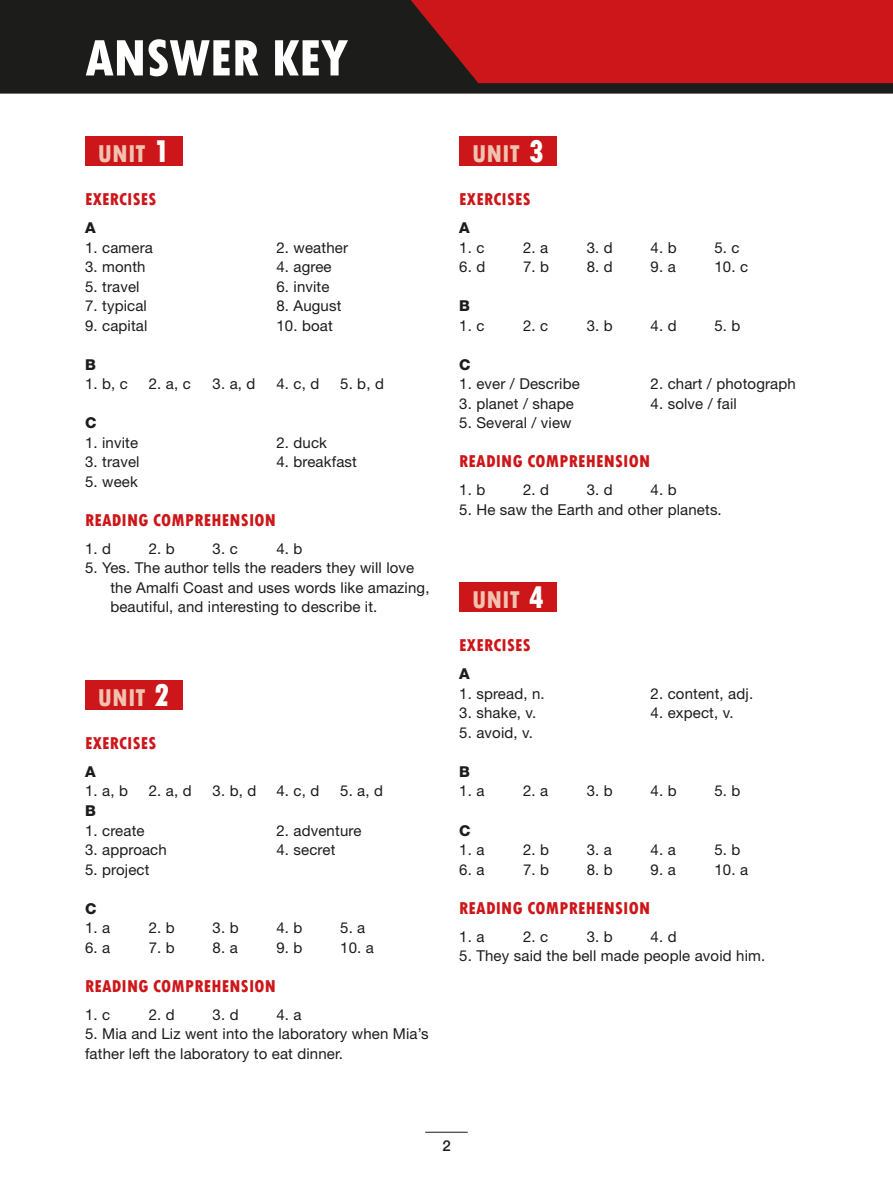
<style>
.page{position:relative;width:893px;height:1183px;background:#fff}
.page>*{position:absolute;margin:0;border:0;box-sizing:border-box;transform-origin:0 0}
.t1{font:800 condensed 54px "Tw Cen";letter-spacing:-.01em;color:#fff}
.t2{font:800 condensed 25.5px "Tw Cen";color:#f1c2af}
.t3{font:800 condensed 18px "Tw Cen";letter-spacing:.01em;color:#cd1619}
.t4{font:15px/19.5px "Helvetica Neue";letter-spacing:.01em;color:#1c1c1b}
.t5{font:800 15px "Helvetica Neue";color:#1c1c1b}
.t6{font:500 15px "Helvetica Neue";color:#1c1c1b}
.s1{font-size:33px;color:#fff}
</style>
<div class="page">
<svg style="left:0;top:0;width:893px;height:94px;background:#6b1a1b"></svg>
<div style="left:85px;top:136px;width:98px;height:30px;background:#cd1619"></div>
<div style="left:85px;top:680px;width:98px;height:29px;background:#cd1619"></div>
<div style="left:459px;top:136px;width:98px;height:30px;background:#cd1619"></div>
<div style="left:459px;top:582px;width:98px;height:30px;background:#cd1619"></div>
<hr style="left:425px;top:1131px;width:43px;height:1px;background:#1c1c1b">
<h1 class="t1" style="left:85px;top:26px;width:265px">ANSWER KEY</h1>
<h2 class="t2" style="left:98px;top:138px;width:74px">UNIT <span class="s1">1</span></h2>
<p class="t3" style="left:85px;top:188px;width:51px">EXERCISES</p>
<p class="t5" style="left:85px;top:219px;width:12px">A</p>
<p class="t4" style="left:85px;top:237px;width:69px">1. camera</p>
<p class="t4" style="left:276px;top:237px;width:73px">2. weather</p>
<p class="t4" style="left:85px;top:257px;width:62px">3. month</p>
<p class="t4" style="left:276px;top:257px;width:57px">4. agree</p>
<p class="t4" style="left:85px;top:276px;width:56px">5. travel</p>
<p class="t4" style="left:276px;top:276px;width:55px">6. invite</p>
<p class="t4" style="left:85px;top:296px;width:63px">7. typical</p>
<p class="t4" style="left:276px;top:296px;width:67px">8. August</p>
<p class="t4" style="left:85px;top:315px;width:64px">9. capital</p>
<p class="t4" style="left:276px;top:315px;width:58px">10. boat</p>
<p class="t5" style="left:85px;top:355px;width:12px">B</p>
<p class="t4" style="left:85px;top:374px;width:44px">1. b, c</p>
<p class="t4" style="left:149px;top:374px;width:44px">2. a, c</p>
<p class="t4" style="left:213px;top:374px;width:44px">3. a, d</p>
<p class="t4" style="left:276px;top:374px;width:44px">4. c, d</p>
<p class="t4" style="left:340px;top:374px;width:45px">5. b, d</p>
<p class="t5" style="left:85px;top:414px;width:13px">C</p>
<p class="t4" style="left:85px;top:432px;width:55px">1. invite</p>
<p class="t4" style="left:276px;top:432px;width:52px">2. duck</p>
<p class="t4" style="left:85px;top:452px;width:56px">3. travel</p>
<p class="t4" style="left:276px;top:452px;width:82px">4. breakfast</p>
<p class="t4" style="left:85px;top:471px;width:54px">5. week</p>
<p class="t3" style="left:85px;top:509px;width:192px">READING COMPREHENSION</p>
<p class="t4" style="left:85px;top:538px;width:28px">1. d</p>
<p class="t4" style="left:149px;top:538px;width:28px">2. b</p>
<p class="t4" style="left:213px;top:538px;width:27px">3. c</p>
<p class="t4" style="left:276px;top:538px;width:28px">4. b</p>
<p class="t4" style="left:110px;top:558px;width:321px;text-indent:-25px">5. Yes. The author tells the readers they will love the Amalfi Coast and uses words like amazing, beautiful, and interesting to describe it.</p>
<h2 class="t2" style="left:98px;top:682px;width:74px">UNIT <span class="s1">2</span></h2>
<p class="t3" style="left:85px;top:732px;width:51px">EXERCISES</p>
<p class="t5" style="left:85px;top:762px;width:12px">A</p>
<p class="t4" style="left:85px;top:781px;width:44px">1. a, b</p>
<p class="t4" style="left:149px;top:781px;width:44px">2. a, d</p>
<p class="t4" style="left:213px;top:781px;width:45px">3. b, d</p>
<p class="t4" style="left:276px;top:781px;width:44px">4. c, d</p>
<p class="t4" style="left:340px;top:781px;width:44px">5. a, d</p>
<p class="t5" style="left:85px;top:801px;width:12px">B</p>
<p class="t4" style="left:85px;top:820px;width:61px">1. create</p>
<p class="t4" style="left:276px;top:820px;width:87px">2. adventure</p>
<p class="t4" style="left:85px;top:839px;width:83px">3. approach</p>
<p class="t4" style="left:276px;top:839px;width:60px">4. secret</p>
<p class="t4" style="left:85px;top:859px;width:66px">5. project</p>
<p class="t5" style="left:85px;top:899px;width:13px">C</p>
<p class="t4" style="left:85px;top:917px;width:27px">1. a</p>
<p class="t4" style="left:149px;top:917px;width:28px">2. b</p>
<p class="t4" style="left:213px;top:917px;width:28px">3. b</p>
<p class="t4" style="left:276px;top:917px;width:28px">4. b</p>
<p class="t4" style="left:340px;top:917px;width:27px">5. a</p>
<p class="t4" style="left:85px;top:937px;width:27px">6. a</p>
<p class="t4" style="left:149px;top:937px;width:28px">7. b</p>
<p class="t4" style="left:213px;top:937px;width:27px">8. a</p>
<p class="t4" style="left:276px;top:937px;width:28px">9. b</p>
<p class="t4" style="left:340px;top:937px;width:35px">10. a</p>
<p class="t3" style="left:85px;top:974px;width:192px">READING COMPREHENSION</p>
<p class="t4" style="left:85px;top:1004px;width:27px">1. c</p>
<p class="t4" style="left:149px;top:1004px;width:28px">2. d</p>
<p class="t4" style="left:213px;top:1004px;width:28px">3. d</p>
<p class="t4" style="left:276px;top:1004px;width:27px">4. a</p>
<p class="t4" style="left:85px;top:1023px;width:345px">5. Mia and Liz went into the laboratory when Mia’s father left the laboratory to eat dinner.</p>
<h2 class="t2" style="left:472px;top:138px;width:74px">UNIT <span class="s1">3</span></h2>
<p class="t3" style="left:459px;top:188px;width:51px">EXERCISES</p>
<p class="t5" style="left:459px;top:219px;width:12px">A</p>
<p class="t4" style="left:459px;top:237px;width:27px">1. c</p>
<p class="t4" style="left:523px;top:237px;width:27px">2. a</p>
<p class="t4" style="left:587px;top:237px;width:28px">3. d</p>
<p class="t4" style="left:651px;top:237px;width:28px">4. b</p>
<p class="t4" style="left:714px;top:237px;width:27px">5. c</p>
<p class="t4" style="left:459px;top:257px;width:28px">6. d</p>
<p class="t4" style="left:523px;top:257px;width:28px">7. b</p>
<p class="t4" style="left:587px;top:257px;width:28px">8. d</p>
<p class="t4" style="left:651px;top:257px;width:27px">9. a</p>
<p class="t4" style="left:714px;top:257px;width:35px">10. c</p>
<p class="t5" style="left:459px;top:297px;width:12px">B</p>
<p class="t4" style="left:459px;top:315px;width:27px">1. c</p>
<p class="t4" style="left:523px;top:315px;width:27px">2. c</p>
<p class="t4" style="left:587px;top:315px;width:28px">3. b</p>
<p class="t4" style="left:651px;top:315px;width:28px">4. d</p>
<p class="t4" style="left:714px;top:315px;width:28px">5. b</p>
<p class="t5" style="left:459px;top:355px;width:13px">C</p>
<p class="t4" style="left:459px;top:374px;width:122px">1. ever / Describe</p>
<p class="t4" style="left:651px;top:374px;width:147px">2. chart / photograph</p>
<p class="t4" style="left:459px;top:393px;width:116px">3. planet / shape</p>
<p class="t4" style="left:651px;top:393px;width:88px">4. solve / fail</p>
<p class="t4" style="left:459px;top:413px;width:114px">5. Several / view</p>
<p class="t3" style="left:459px;top:450px;width:192px">READING COMPREHENSION</p>
<p class="t4" style="left:459px;top:480px;width:28px">1. b</p>
<p class="t4" style="left:523px;top:480px;width:28px">2. d</p>
<p class="t4" style="left:587px;top:480px;width:28px">3. d</p>
<p class="t4" style="left:651px;top:480px;width:28px">4. b</p>
<p class="t4" style="left:459px;top:499px;width:264px">5. He saw the Earth and other planets.</p>
<h2 class="t2" style="left:472px;top:584px;width:74px">UNIT <span class="s1">4</span></h2>
<p class="t3" style="left:459px;top:634px;width:51px">EXERCISES</p>
<p class="t5" style="left:459px;top:665px;width:12px">A</p>
<p class="t4" style="left:459px;top:683px;width:87px">1. spread, n.</p>
<p class="t4" style="left:651px;top:683px;width:104px">2. content, adj.</p>
<p class="t4" style="left:459px;top:703px;width:78px">3. shake, v.</p>
<p class="t4" style="left:651px;top:703px;width:84px">4. expect, v.</p>
<p class="t4" style="left:459px;top:722px;width:75px">5. avoid, v.</p>
<p class="t5" style="left:459px;top:762px;width:12px">B</p>
<p class="t4" style="left:459px;top:781px;width:27px">1. a</p>
<p class="t4" style="left:523px;top:781px;width:27px">2. a</p>
<p class="t4" style="left:587px;top:781px;width:28px">3. b</p>
<p class="t4" style="left:651px;top:781px;width:28px">4. b</p>
<p class="t4" style="left:714px;top:781px;width:28px">5. b</p>
<p class="t5" style="left:459px;top:821px;width:13px">C</p>
<p class="t4" style="left:459px;top:839px;width:27px">1. a</p>
<p class="t4" style="left:523px;top:839px;width:28px">2. b</p>
<p class="t4" style="left:587px;top:839px;width:27px">3. a</p>
<p class="t4" style="left:651px;top:839px;width:27px">4. a</p>
<p class="t4" style="left:714px;top:839px;width:28px">5. b</p>
<p class="t4" style="left:459px;top:859px;width:27px">6. a</p>
<p class="t4" style="left:523px;top:859px;width:28px">7. b</p>
<p class="t4" style="left:587px;top:859px;width:28px">8. b</p>
<p class="t4" style="left:651px;top:859px;width:27px">9. a</p>
<p class="t4" style="left:714px;top:859px;width:35px">10. a</p>
<p class="t3" style="left:459px;top:896px;width:192px">READING COMPREHENSION</p>
<p class="t4" style="left:459px;top:926px;width:27px">1. a</p>
<p class="t4" style="left:523px;top:926px;width:27px">2. c</p>
<p class="t4" style="left:587px;top:926px;width:28px">3. b</p>
<p class="t4" style="left:651px;top:926px;width:28px">4. d</p>
<p class="t4" style="left:459px;top:945px;width:308px">5. They said the bell made people avoid him.</p>
<p class="t6" style="left:442px;top:1135px;width:10px">2</p>
</div>
